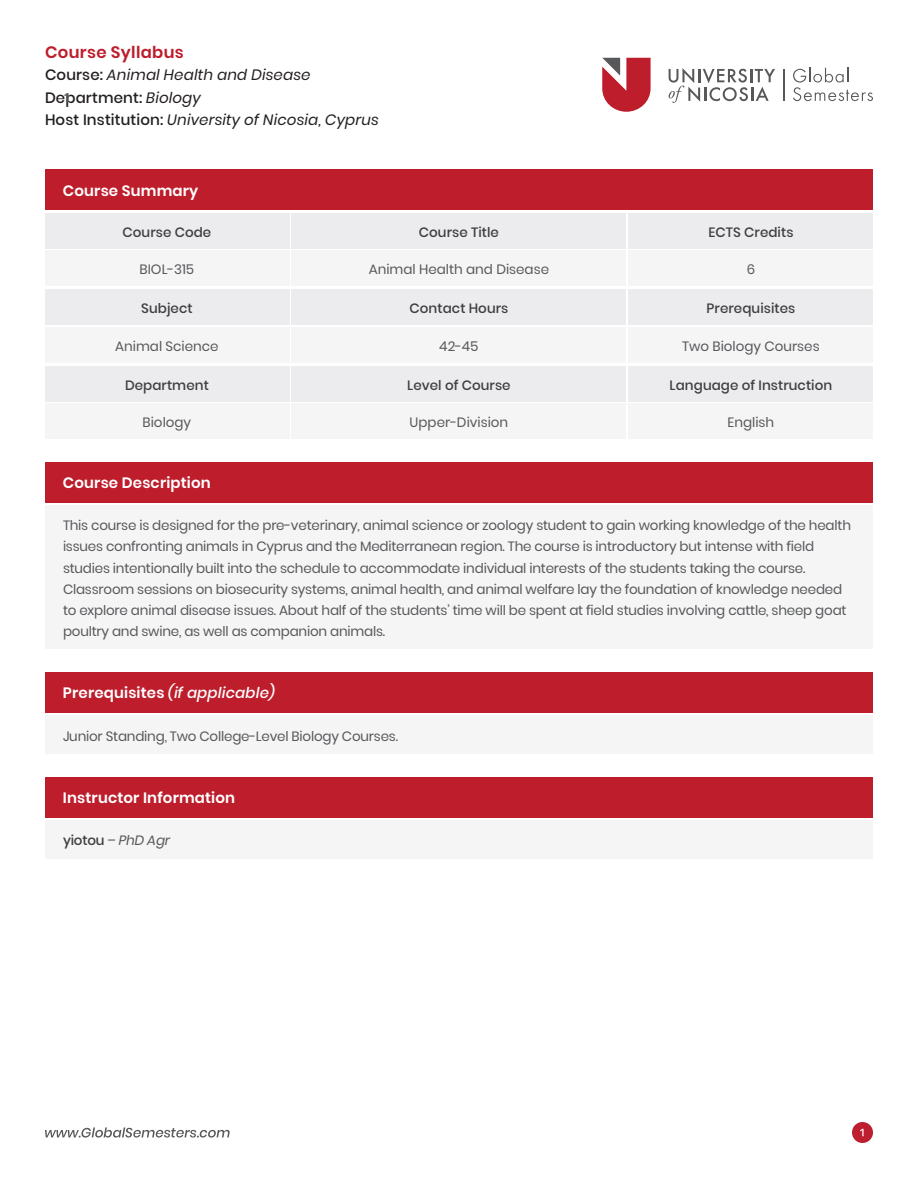
<style>
.page{position:relative;width:918px;height:1188px;background:#fff}
.page>*{position:absolute;margin:0;border:0;box-sizing:border-box;transform-origin:0 0}
.t1{font:600 16.5px "Poppins";letter-spacing:.02em;color:#be1d2c}
.t2{font:italic 15px/22.5px "Poppins";letter-spacing:.01em;color:#231f20}
.t3{font:600 15px "Poppins";letter-spacing:.01em;color:#fff}
.t4{font:italic 500 15px "Poppins";letter-spacing:.01em;color:#fff}
.t5{font:13.5px/21px "Poppins";letter-spacing:-.015em;color:#57585a}
.t6{font:500 13.5px "Poppins";letter-spacing:.005em;color:#3e3e3f}
.t7{font:italic 13.5px "Poppins";letter-spacing:-.015em;color:#57585a}
.t8{font:600 13.5px "Titillium Web";color:#57585a}
.s1{font-weight:500;font-style:normal}
.s2{font-weight:600;font-style:normal}
.s3{font-weight:500;font-style:normal;color:#3e3e3f}
</style>
<div class="page">
<svg style="left:602px;top:58px;width:49px;height:54px"></svg>
<svg style="left:668px;top:68px;width:107px;height:35px"></svg>
<hr style="left:783px;top:69px;width:2px;height:32px;background:#57585a">
<svg style="left:793px;top:68px;width:80px;height:33px"></svg>
<div style="left:45px;top:170px;width:828px;height:40px;background:#be1d2c"></div>
<div style="left:45px;top:213px;width:244px;height:36px;background:#ececee"></div>
<div style="left:629px;top:213px;width:244px;height:36px;background:#ececee"></div>
<div style="left:292px;top:213px;width:334px;height:36px;background:#ececee"></div>
<div style="left:45px;top:250px;width:244px;height:36px;background:#f5f5f6"></div>
<div style="left:629px;top:250px;width:244px;height:36px;background:#f5f5f6"></div>
<div style="left:292px;top:250px;width:334px;height:36px;background:#f5f5f6"></div>
<div style="left:629px;top:290px;width:244px;height:36px;background:#ececee"></div>
<div style="left:292px;top:290px;width:334px;height:36px;background:#ececee"></div>
<div style="left:45px;top:290px;width:244px;height:36px;background:#ececee"></div>
<div style="left:45px;top:327px;width:244px;height:36px;background:#f5f5f6"></div>
<div style="left:629px;top:327px;width:244px;height:36px;background:#f5f5f6"></div>
<div style="left:292px;top:327px;width:334px;height:36px;background:#f5f5f6"></div>
<div style="left:45px;top:366px;width:244px;height:36px;background:#ececee"></div>
<div style="left:629px;top:366px;width:244px;height:36px;background:#ececee"></div>
<div style="left:292px;top:366px;width:334px;height:36px;background:#ececee"></div>
<div style="left:45px;top:404px;width:244px;height:36px;background:#f5f5f6"></div>
<div style="left:629px;top:404px;width:244px;height:36px;background:#f5f5f6"></div>
<div style="left:292px;top:404px;width:334px;height:36px;background:#f5f5f6"></div>
<div style="left:45px;top:462px;width:828px;height:40px;background:#be1d2c"></div>
<div style="left:45px;top:506px;width:828px;height:144px;background:#f5f5f6"></div>
<div style="left:852px;top:1122px;width:21px;height:21px;background:#be1f2e;border-radius:50%"></div>
<svg style="left:860px;top:1129px;width:4px;height:7px"></svg>
<div style="left:45px;top:672px;width:828px;height:40px;background:#be1d2c"></div>
<div style="left:45px;top:716px;width:828px;height:38px;background:#f5f5f6"></div>
<div style="left:45px;top:777px;width:828px;height:41px;background:#be1d2c"></div>
<div style="left:45px;top:820px;width:828px;height:40px;background:#f5f5f6"></div>
<svg style="left:45px;top:1127px;width:185px;height:11px"></svg>
<p class="t1" style="left:45px;top:42px;width:140px">Course Syllabus</p>
<p class="t2" style="left:45px;top:64px;width:335px"><span class="s1">Course:</span> Animal Health and Disease<br><span class="s1">Department:</span> Biology<br><span class="s1">Host Institution:</span> University of Nicosia, Cyprus</p>
<p class="t8" style="left:63px;top:87px;width:9px">1</p>
<p class="t3" style="left:63px;top:182px;width:137px">Course Summary</p>
<p class="t6" style="left:123px;top:224px;width:90px">Course Code</p>
<p class="t6" style="left:419px;top:224px;width:82px">Course Title</p>
<p class="t5" style="left:140px;top:259px;width:56px">BIOL-315</p>
<p class="t5" style="left:369px;top:259px;width:182px">Animal Health and Disease</p>
<p class="t6" style="left:141px;top:300px;width:53px">Subject</p>
<p class="t6" style="left:410px;top:300px;width:100px">Contact Hours</p>
<p class="t6" style="left:707px;top:300px;width:90px">Prerequisites</p>
<p class="t5" style="left:115px;top:335px;width:105px">Animal Science</p>
<p class="t5" style="left:439px;top:335px;width:41px">42-45</p>
<p class="t5" style="left:682px;top:335px;width:139px">Two Biology Courses</p>
<p class="t6" style="left:125px;top:377px;width:85px">Department</p>
<p class="t6" style="left:407px;top:377px;width:105px">Level of Course</p>
<p class="t6" style="left:670px;top:377px;width:164px">Language of Instruction</p>
<p class="t5" style="left:143px;top:412px;width:50px">Biology</p>
<p class="t5" style="left:410px;top:412px;width:100px">Upper-Division</p>
<p class="t5" style="left:728px;top:412px;width:48px">English</p>
<p class="t6" style="left:708px;top:224px;width:87px">ECTS Credits</p>
<p class="t5" style="left:747px;top:259px;width:10px">6</p>
<p class="t3" style="left:63px;top:474px;width:149px">Course Description</p>
<p class="t5" style="left:63px;top:515px;width:790px">This course is designed for the pre-veterinary, animal science or zoology student to gain working knowledge of the health issues confronting animals in Cyprus and the Mediterranean region. The course is introductory but intense with field studies intentionally built into the schedule to accommodate individual interests of the students taking the course.<br>Classroom sessions on biosecurity systems, animal health, and animal welfare lay the foundation of knowledge needed to explore animal disease issues. About half of the students’ time will be spent at field studies involving cattle, sheep goat poultry and swine, as well as companion animals.</p>
<p class="t4" style="left:63px;top:684px;width:214px"><span class="s2">Prerequisites</span> (if applicable)</p>
<p class="t5" style="left:63px;top:725px;width:336px">Junior Standing, Two College-Level Biology Courses.</p>
<p class="t3" style="left:63px;top:789px;width:174px">Instructor Information</p>
<p class="t7" style="left:63px;top:833px;width:109px"><span class="s3">yiotou</span> – PhD Agr</p>
</div>
